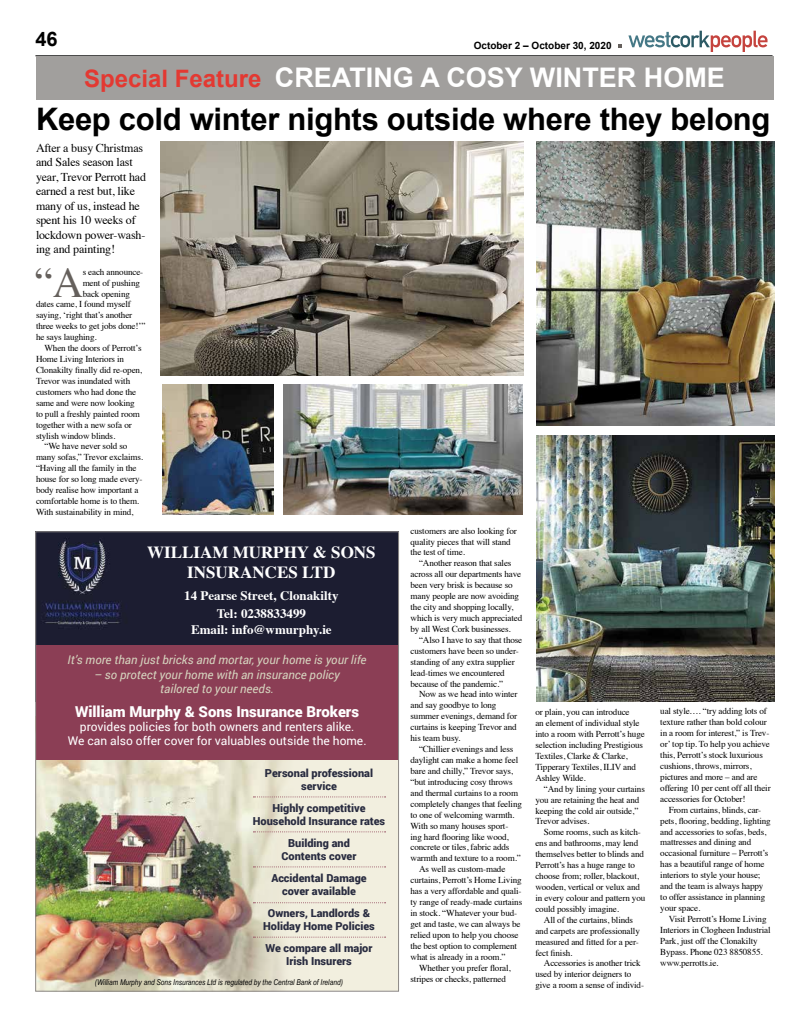
<style>
.page{position:relative;width:808px;height:1021px;background:#fff}
.page>*{position:absolute;margin:0;border:0;box-sizing:border-box;transform-origin:0 0}
.t1{font:42.1px "Times";color:#65605c}
.t2{font:700 31px "Arial";letter-spacing:-.01em;color:#000}
.t3{font:700 27px "Arial";color:#fff}
.t4{font:700 20px "Arial";color:#000}
.t5{font:700 17px/20.4px "Times";color:#fff;text-align:center}
.t6{font:900 15px "Roboto";color:#fff}
.t7{font:700 13px/18.4px "Times";color:#fff;text-align:center}
.t8{font:12px/14.4px "Times";letter-spacing:-.015em;color:#000}
.t9{font:italic 12px/14.4px "Roboto";color:#d5d3be;text-align:center}
.t10{font:12px/14.4px "Roboto";color:#fff;text-align:center}
.t11{font:900 11px/13.2px "Roboto";color:#292c40;text-align:center}
.t12{font:700 10px "Arial";color:#000}
.t13{font:9.1px/10.9px "Times";letter-spacing:-.015em;color:#000}
.t14{font:italic 8px "Arial Narrow";color:#000}
.s1{font-size:24px;color:#e33932}
</style>
<div class="page">
<hr style="left:35px;top:55px;width:737px;height:1px;background:#000">
<svg style="left:628px;top:31px;width:139px;height:21px"></svg>
<svg style="left:618px;top:44px;width:4px;height:4px"></svg>
<div style="left:36px;top:56px;width:737px;height:43px;background:#a19f9d"></div>
<img style="left:536px;top:141px;width:238px;height:284px">
<img style="left:284px;top:384px;width:238px;height:130px">
<img style="left:161px;top:141px;width:362px;height:234px">
<img style="left:536px;top:435px;width:238px;height:266px">
<img style="left:162px;top:384px;width:112px;height:130px">
<div style="left:36px;top:697px;width:362px;height:294px;background:#f2efdf"></div>
<img style="left:37px;top:533px;width:360px;height:112px">
<img style="left:37px;top:759px;width:271px;height:230px">
<div style="left:36px;top:645px;width:362px;height:114px;background:#8b3e55"></div>
<svg style="left:253px;top:796px;width:133px;height:1px"></svg>
<svg style="left:253px;top:831px;width:133px;height:1px"></svg>
<svg style="left:253px;top:866px;width:133px;height:1px"></svg>
<svg style="left:253px;top:902px;width:133px;height:1px"></svg>
<svg style="left:253px;top:936px;width:133px;height:1px"></svg>
<h3 class="t4" style="left:35px;top:26px;width:24px">46</h3>
<p class="t12" style="left:474px;top:39px;width:139px">October 2 – October 30, 2020</p>
<h3 class="t3" style="left:84px;top:60px;width:642px"><span class="s1">Special Feature</span> CREATING A COSY WINTER HOME</h3>
<h2 class="t2" style="left:36px;top:98px;width:736px">Keep cold winter nights outside where they belong</h2>
<h3 class="t8" style="left:36px;top:140px;width:112px">After a busy Christmas and Sales season last year, Trevor Perrott had earned a rest but, like many of us, instead he spent his 10 weeks of lockdown power-wash&shy;ing and painting!</h3>
<h1 class="t1" style="left:35px;top:243px;width:50px">“A</h1>
<p class="t13" style="left:83px;top:265px;width:62px">s each announce-</p>
<p class="t13" style="left:83px;top:276px;width:59px">ment of pushing</p>
<p class="t13" style="left:83px;top:287px;width:49px">back opening</p>
<p class="t13" style="left:36px;top:298px;width:96px">dates came, I found myself</p>
<p class="t13" style="left:36px;top:309px;width:98px">saying, ‘right that’s another</p>
<p class="t13" style="left:36px;top:320px;width:111px">three weeks to get jobs done!’”</p>
<p class="t13" style="left:36px;top:331px;width:62px">he says laughing.</p>
<p class="t13" style="left:44px;top:342px;width:99px">When the doors of Perrott’s</p>
<p class="t13" style="left:36px;top:353px;width:90px">Home Living Interiors in</p>
<p class="t13" style="left:36px;top:364px;width:108px">Clonakilty finally did re-open,</p>
<p class="t13" style="left:36px;top:374px;width:96px">Trevor was inundated with</p>
<p class="t13" style="left:36px;top:385px;width:102px">customers who had done the</p>
<p class="t13" style="left:36px;top:396px;width:100px">same and were now looking</p>
<p class="t13" style="left:36px;top:407px;width:105px">to pull a freshly painted room</p>
<p class="t13" style="left:36px;top:418px;width:97px">together with a new sofa or</p>
<p class="t13" style="left:36px;top:429px;width:81px">stylish window blinds.</p>
<p class="t13" style="left:44px;top:440px;width:84px">“We have never sold so</p>
<p class="t13" style="left:36px;top:451px;width:109px">many sofas,” Trevor exclaims.</p>
<p class="t13" style="left:36px;top:462px;width:102px">“Having all the family in the</p>
<p class="t13" style="left:36px;top:473px;width:108px">house for so long made every-</p>
<p class="t13" style="left:36px;top:484px;width:104px">body realise how important a</p>
<p class="t13" style="left:36px;top:495px;width:105px">comfortable home is to them.</p>
<p class="t13" style="left:36px;top:505px;width:99px">With sustainability in mind,</p>
<h3 class="t5" style="left:147px;top:540px;width:230px">WILLIAM MURPHY &amp; SONS<br>INSURANCES LTD</h3>
<h3 class="t7" style="left:184px;top:584px;width:156px">14 Pearse Street, Clonakilty<br>Tel: 0238833499</h3>
<h3 class="t7" style="left:191px;top:618px;width:142px">Email: info@wmurphy.ie</h3>
<h3 class="t9" style="left:68px;top:652px;width:300px">It’s more than just bricks and mortar, your home is your life</h3>
<h3 class="t9" style="left:94px;top:666px;width:247px">– so protect your home with an insurance policy tailored to your needs.</h3>
<h3 class="t6" style="left:75px;top:700px;width:286px">William Murphy &amp; Sons Insurance Brokers</h3>
<h3 class="t10" style="left:68px;top:719px;width:300px">provides policies for both owners and renters alike.<br>We can also offer cover for valuables outside the home.</h3>
<p class="t11" style="left:265px;top:766px;width:110px">Personal professional service</p>
<p class="t11" style="left:253px;top:801px;width:134px">Highly competitive<br>Household Insurance rates</p>
<p class="t11" style="left:282px;top:836px;width:76px">Building and<br>Contents cover</p>
<p class="t11" style="left:271px;top:871px;width:97px">Accidental Damage cover available</p>
<p class="t11" style="left:263px;top:906px;width:113px">Owners, Landlords &amp;<br>Holiday Home Policies</p>
<p class="t11" style="left:265px;top:940px;width:109px">We compare all major<br>Irish Insurers</p>
<p class="t14" style="left:95px;top:976px;width:249px">(William Murphy and Sons Insurances Ltd is regulated by the Central Bank of Ireland)</p>
<p class="t13" style="left:411px;top:524px;width:108px">customers are also looking for quality pieces that will stand the test of time.</p>
<p class="t13" style="left:411px;top:557px;width:113px;text-indent:8px">“Another reason that sales across all our departments have been very brisk is because so many people are now avoiding the city and shopping locally, which is very much appreciated by all West Cork businesses.</p>
<p class="t13" style="left:411px;top:633px;width:113px;text-indent:8px">“Also I have to say that those customers have been so under&shy;standing of any extra supplier lead-times we encountered because of the pandemic.”</p>
<p class="t13" style="left:411px;top:688px;width:108px;text-indent:8px">Now as we head into winter and say goodbye to long summer evenings, demand for curtains is keeping Trevor and his team busy.</p>
<p class="t13" style="left:419px;top:742px;width:96px">“Chillier evenings and less</p>
<p class="t13" style="left:411px;top:753px;width:109px">daylight can make a home feel</p>
<p class="t13" style="left:411px;top:764px;width:104px">bare and chilly,” Trevor says,</p>
<p class="t13" style="left:411px;top:775px;width:104px">“but introducing cosy throws</p>
<p class="t13" style="left:411px;top:786px;width:109px">and thermal curtains to a room</p>
<p class="t13" style="left:411px;top:797px;width:113px">completely changes that feeling</p>
<p class="t13" style="left:411px;top:808px;width:105px">to one of welcoming warmth.</p>
<p class="t13" style="left:411px;top:819px;width:99px">With so many houses sport-</p>
<p class="t13" style="left:411px;top:830px;width:100px">ing hard flooring like wood,</p>
<p class="t13" style="left:411px;top:841px;width:100px">concrete or tiles, fabric adds</p>
<p class="t13" style="left:411px;top:852px;width:112px">warmth and texture to a room.”</p>
<p class="t13" style="left:419px;top:863px;width:88px">As well as custom-made</p>
<p class="t13" style="left:411px;top:873px;width:113px">curtains, Perrott’s Home Living</p>
<p class="t13" style="left:411px;top:884px;width:113px">has a very affordable and quali-</p>
<p class="t13" style="left:411px;top:895px;width:113px">ty range of ready-made curtains</p>
<p class="t13" style="left:411px;top:906px;width:108px">in stock. “Whatever your bud-</p>
<p class="t13" style="left:411px;top:917px;width:111px">get and taste, we can always be</p>
<p class="t13" style="left:411px;top:928px;width:110px">relied upon to help you choose</p>
<p class="t13" style="left:411px;top:939px;width:108px">the best option to complement</p>
<p class="t13" style="left:411px;top:950px;width:97px">what is already in a room.”</p>
<p class="t13" style="left:419px;top:961px;width:93px">Whether you prefer floral,</p>
<p class="t13" style="left:411px;top:972px;width:97px">stripes or checks, patterned</p>
<p class="t13" style="left:535px;top:706px;width:111px">or plain, you can introduce<br>an element of individual style into a room with Perrott’s huge selection including Prestigious<br>Textiles, Clarke &amp; Clarke,<br>Tipperary Textiles, ILIV and<br>Ashley Wilde.</p>
<p class="t13" style="left:535px;top:782px;width:111px;text-indent:8px">“And by lining your curtains you are retaining the heat and keeping the cold air outside,”<br>Trevor advises.</p>
<p class="t13" style="left:535px;top:826px;width:111px;text-indent:8px">Some rooms, such as kitch&shy;ens and bathrooms, may lend themselves better to blinds and<br>Perrott’s has a huge range to choose from; roller, blackout, wooden, vertical or velux and in every colour and pattern you could possibly imagine.</p>
<p class="t13" style="left:535px;top:913px;width:106px;text-indent:8px">All of the curtains, blinds and carpets are professionally measured and fitted for a per&shy;fect finish.</p>
<p class="t13" style="left:535px;top:957px;width:110px;text-indent:8px">Accessories is another trick used by interior deigners to give a room a sense of individ-</p>
<p class="t13" style="left:660px;top:705px;width:112px">ual style…. “try adding lots of texture rather than bold colour in a room for interest,” is Trev&shy;or’ top tip. To help you achieve this, Perrott’s stock luxurious cushions, throws, mirrors, pictures and more – and are offering 10 per cent off all their accessories for October!</p>
<p class="t13" style="left:660px;top:803px;width:112px;text-indent:8px">From curtains, blinds, car&shy;pets, flooring, bedding, lighting and accessories to sofas, beds, mattresses and dining and occasional furniture – Perrott’s has a beautiful range of home interiors to style your house; and the team is always happy to offer assistance in planning your space.</p>
<p class="t13" style="left:660px;top:912px;width:112px;text-indent:8px">Visit Perrott’s Home Living<br>Interiors in Clogheen Industrial<br>Park, just off the Clonakilty<br>Bypass. Phone 023 8850855. www.perrotts.ie.</p>
</div>
